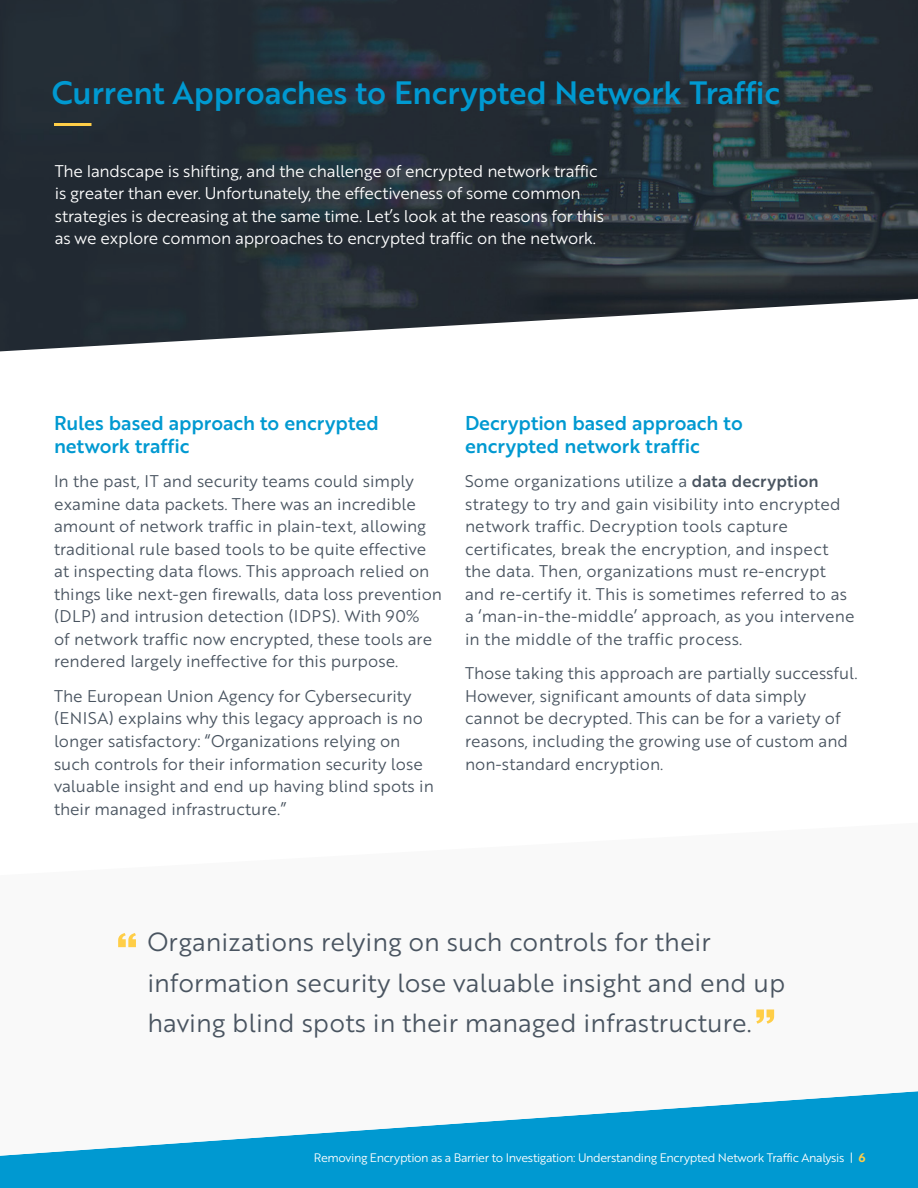
<style>
.page{position:relative;width:918px;height:1188px;background:#fff}
.page>*{position:absolute;margin:0;border:0;box-sizing:border-box;transform-origin:0 0}
.t1{font:31.5px "Brother 1816 Medium";letter-spacing:-.005em;color:#0099d1}
.t2{font:25.5px/40.5px "Brother 1816 Book";color:#495460}
.t3{font:19.5px/23.4px "Brother 1816 Medium";color:#0099d1}
.t4{font:16.5px/22.5px "Brother 1816 Book";color:#495460}
.t5{font:16.5px/22.5px "Brother 1816 Book";letter-spacing:-.015em;color:#fff}
.t6{font:12px "Brother 1816 Book";letter-spacing:-.03em;color:#fff}
.s1{font-family:"Brother 1816 Medium"}
.s2{font-family:"Brother 1816 Bold";color:#ffce47}
</style>
<div class="page">
<div style="left:0;top:1156px;width:918px;height:32px;background:#0099d1"></div>
<svg style="left:0;top:0;width:918px;height:299px;background:#252f38"></svg>
<hr style="left:54px;top:123px;width:38px;height:3px;background:#ffce47">
<svg style="left:0;top:299px;width:914px;height:53px"></svg>
<svg style="left:0;top:947px;width:918px;height:209px"></svg>
<svg style="left:118px;top:933px;width:18px;height:14px"></svg>
<svg style="left:756px;top:1010px;width:18px;height:14px"></svg>
<h1 class="t1" style="left:52px;top:69px;width:730px">Current Approaches to Encrypted Network Traffic</h1>
<p class="t5" style="left:55px;top:159px;width:551px">The landscape is shifting, and the challenge of encrypted network traffic is greater than ever. Unfortunately, the effectiveness of some common strategies is decreasing at the same time. Let’s look at the reasons for this as we explore common approaches to encrypted traffic on the network.</p>
<p class="t3" style="left:54px;top:410px;width:326px">Rules based approach to encrypted network traffic</p>
<p class="t4" style="left:54px;top:470px;width:390px">In the past, IT and security teams could simply examine data packets. There was an incredible amount of network traffic in plain-text, allowing traditional rule based tools to be quite effective at inspecting data flows. This approach relied on things like next-gen firewalls, data loss prevention (DLP) and intrusion detection (IDPS). With 90%<br>of network traffic now encrypted, these tools are rendered largely ineffective for this purpose.</p>
<p class="t4" style="left:54px;top:684px;width:381px">The European Union Agency for Cybersecurity (ENISA) explains why this legacy approach is no longer satisfactory: “Organizations relying on such controls for their information security lose valuable insight and end up having blind spots in their managed infrastructure.”</p>
<p class="t3" style="left:465px;top:410px;width:279px">Decryption based approach to encrypted network traffic</p>
<p class="t4" style="left:465px;top:470px;width:391px">Some organizations utilize a <span class="s1">data decryption </span>strategy to try and gain visibility into encrypted network traffic. Decryption tools capture certificates, break the encryption, and inspect the data. Then, organizations must re-encrypt and re-certify it. This is sometimes referred to as a ‘man-in-the-middle’ approach, as you intervene in the middle of the traffic process.</p>
<p class="t4" style="left:465px;top:662px;width:394px">Those taking this approach are partially successful.<br>However, significant amounts of data simply cannot be decrypted. This can be for a variety of reasons, including the growing use of custom and non-standard encryption.</p>
<h2 class="t2" style="left:147px;top:921px;width:640px">Organizations relying on such controls for their information security lose valuable insight and end up having blind spots in their managed infrastructure.</h2>
<p class="t6" style="left:314px;top:1149px;width:553px">Removing Encryption as a Barrier to Investigation: Understanding Encrypted Network Traffic Analysis | <span class="s2">6</span></p>
</div>
